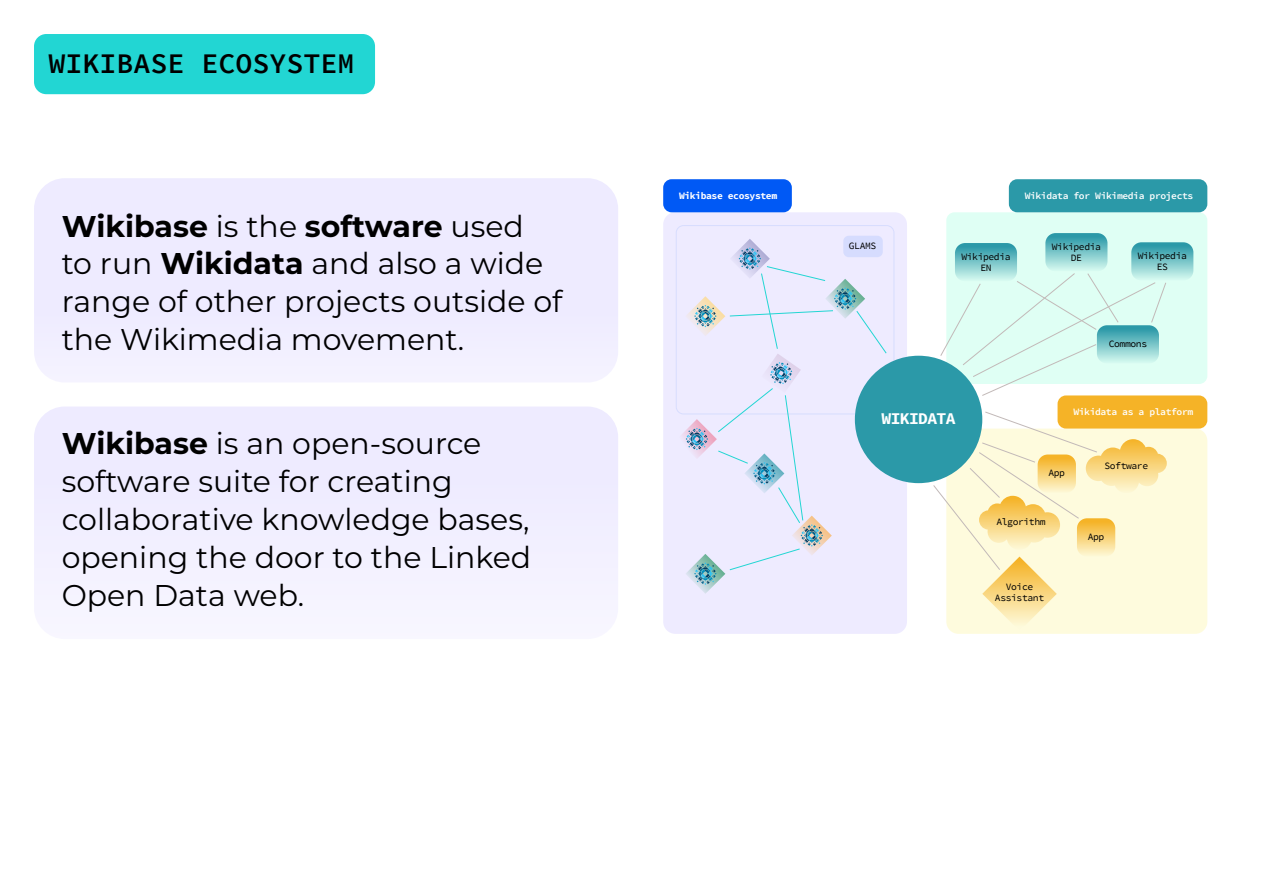
<style>
.page{position:relative;width:1263px;height:893px;background:#fff}
.page>*{position:absolute;margin:0;border:0;box-sizing:border-box;transform-origin:0 0}
.t1{font:30px/37.8px "Montserrat";color:#000}
.t2{font:600 28.35px "Source Code Pro";color:#000}
.t3{font:700 16.35px "Source Code Pro";letter-spacing:-.04em;color:#fff}
.t4{font:9.75px/11.7px "Source Code Pro";letter-spacing:-.04em;color:#000;text-align:center}
.t5{font:600 9.75px "Source Code Pro";letter-spacing:-.04em;color:#fff}
.t6{font:700 9.75px "Source Code Pro";letter-spacing:-.04em;color:#fff}
.s1{font-weight:700}
</style>
<div class="page">
<div style="left:34px;top:178px;width:584px;height:205px;background:#eeebff;border-radius:31px"></div>
<div style="left:34px;top:407px;width:584px;height:232px;background:#eeebff;border-radius:31px"></div>
<div style="left:34px;top:34px;width:341px;height:60px;background:#22d6d3;border-radius:12px"></div>
<div style="left:663px;top:212px;width:244px;height:422px;background:#eeebff;border-radius:12px"></div>
<div style="left:676px;top:225px;width:218px;height:189px;border:1px solid #0059f5;border-radius:7px"></div>
<div style="left:663px;top:179px;width:129px;height:33px;background:#0059f5;border-radius:8px"></div>
<div style="left:946px;top:212px;width:261px;height:172px;background:#dffff4;border-radius:8px"></div>
<div style="left:946px;top:429px;width:261px;height:205px;background:#fefbdd;border-radius:12px"></div>
<svg style="left:955px;top:243px;width:62px;height:38px;background:#67bbc1"></svg>
<div style="left:1045px;top:233px;width:62px;height:38px;background:linear-gradient(to bottom,#1d91a2,#d0f6ee);border-radius:10px"></div>
<div style="left:1131px;top:242px;width:62px;height:39px;background:linear-gradient(to bottom,#1d91a2,#d9fbf1);border-radius:10px"></div>
<div style="left:1009px;top:179px;width:198px;height:33px;background:#2b99a8;border-radius:8px"></div>
<svg style="left:940px;top:273px;width:226px;height:123px"></svg>
<div style="left:1097px;top:325px;width:62px;height:39px;background:linear-gradient(to bottom,#1d91a2,#d9fcf1);border-radius:10px"></div>
<div style="left:1057px;top:395px;width:150px;height:34px;background:#f5b327;border-radius:8px"></div>
<div style="left:855px;top:356px;width:127px;height:127px;background:#2b99a8;border-radius:50%"></div>
<svg style="left:933px;top:411px;width:234px;height:218px"></svg>
<div style="left:843px;top:236px;width:40px;height:21px;background:#d6dcfe;border-radius:5px"></div>
<svg style="left:677px;top:239px;width:210px;height:355px"></svg>
<p class="t2" style="left:49px;top:46px;width:307px">WIKIBASE ECOSYSTEM</p>
<p class="t1" style="left:62px;top:206px;width:502px"><span class="s1">Wikibase</span> is the <span class="s1">software</span> used<br>to run <span class="s1">Wikidata</span> and also a wide range of other projects outside of the Wikimedia movement.</p>
<p class="t1" style="left:62px;top:424px;width:471px"><span class="s1">Wikibase</span> is an open-source software suite for creating collaborative knowledge bases, opening the door to the Linked<br>Open Data web.</p>
<p class="t6" style="left:679px;top:189px;width:100px">Wikibase ecosystem</p>
<p class="t4" style="left:849px;top:240px;width:29px">GLAMS</p>
<p class="t5" style="left:1025px;top:189px;width:170px">Wikidata for Wikimedia projects</p>
<p class="t4" style="left:961px;top:250px;width:51px">Wikipedia<br>EN</p>
<p class="t4" style="left:1052px;top:240px;width:51px">Wikipedia<br>DE</p>
<p class="t4" style="left:1138px;top:250px;width:51px">Wikipedia<br>ES</p>
<p class="t3" style="left:881px;top:408px;width:75px">WIKIDATA</p>
<p class="t4" style="left:1109px;top:338px;width:40px">Commons</p>
<p class="t5" style="left:1073px;top:405px;width:121px">Wikidata as a platform</p>
<p class="t4" style="left:1048px;top:467px;width:18px">App</p>
<p class="t4" style="left:1104px;top:460px;width:45px">Software</p>
<p class="t4" style="left:996px;top:516px;width:51px">Algorithm</p>
<p class="t4" style="left:995px;top:581px;width:51px">Voice<br>Assistant</p>
<p class="t4" style="left:1088px;top:531px;width:18px">App</p>
</div>
